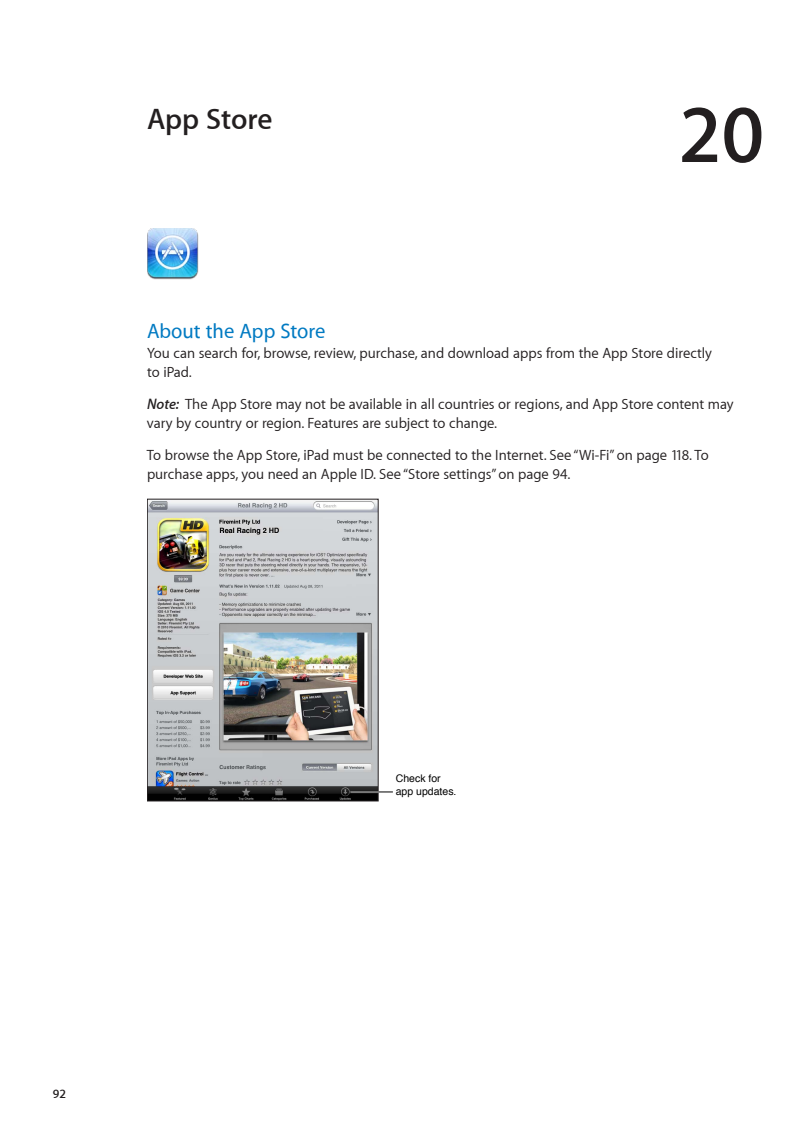
<style>
.page{position:relative;width:810px;height:1134px;background:#fff}
.page>*{position:absolute;margin:0;border:0;box-sizing:border-box;transform-origin:0 0}
.t1{font:600 82.5px "Myriad Set";color:#231f20}
.SectionTitle{font:600 30px "Myriad Set";letter-spacing:-.005em;color:#231f20}
.H1_TPS_renamed{font:500 21px "Myriad Set";color:#007ac2}
.BodyRegular{font:15px/19.5px "Myriad Set Text";color:#231f20}
.BodyFirst{font:15px/19.5px "Myriad Set Text";color:#231f20}
.yFooterLeft{font:600 12.75px "Myriad Set";color:#231f20}
.Image{font:10.5px/13.5px "Helvetica";color:#000}
.s1{font-family:"Myriad Set";font-weight:600;font-style:italic}
</style>
<div class="page">
<img style="left:147px;top:228px;width:52px;height:52px">
<img style="left:149px;top:501px;width:227px;height:298px">
<div style="left:147px;top:499px;width:231px;height:302px;border:1px solid #231f20"></div>
<hr style="left:351px;top:791px;width:42px;height:2px;background:#fff">
<hr style="left:351px;top:792px;width:42px;height:1px;background:#000">
<h1 class="SectionTitle" style="left:147px;top:101px;width:127px">App Store</h1>
<h1 class="t1" style="left:679px;top:83px;width:87px">20</h1>
<h2 class="H1_TPS_renamed" style="left:147px;top:318px;width:180px">About the App Store</h2>
<p class="BodyFirst" style="left:147px;top:343px;width:567px">You can search for, browse, review, purchase, and download apps from the App Store directly to iPad.</p>
<p class="BodyRegular" style="left:147px;top:394px;width:588px"><span class="s1">Note:</span> The App Store may not be available in all countries or regions, and App Store content may vary by country or region. Features are subject to change.</p>
<p class="BodyRegular" style="left:147px;top:445px;width:563px">To browse the App Store, iPad must be connected to the Internet. See “Wi-Fi” on page 118. To purchase apps, you need an Apple ID. See “Store settings” on page 94.</p>
<p class="Image" style="left:396px;top:772px;width:62px">Check for app updates.</p>
<p class="yFooterLeft" style="left:53px;top:1086px;width:15px">92</p>
</div>
